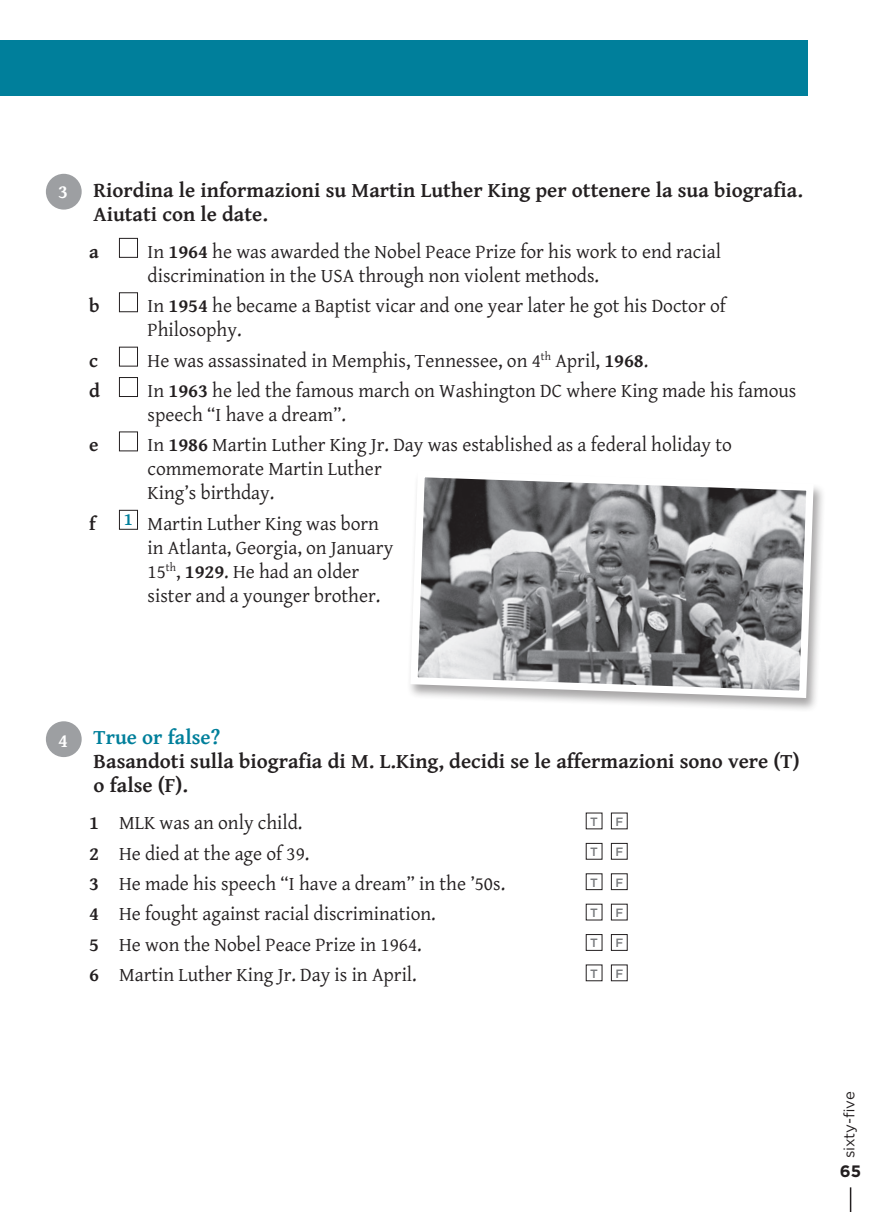
<style>
.page{position:relative;width:893px;height:1212px;background:#fff}
.page>*{position:absolute;margin:0;border:0;box-sizing:border-box;transform-origin:0 0}
.t1{font:700 21px/24px "Kind 06";color:#231f20}
.t2{font:700 21px "Kind 10";color:#007f9b}
.t3{font:19.5px/24px "Kind 10";color:#231f20}
.t4{font:700 19.5px "Kind 10";color:#231f20}
.t5{font:700 19.5px "Kind 10";color:#fff}
.t6{font:700 16.5px "Gotham";color:#231f20}
.t7{font:15px "Gotham";letter-spacing:-.005em;color:#231f20}
.t8{font:500 12px "Gotham";color:#76787b}
.s1{font-weight:700}
</style>
<div class="page">
<div style="left:0;top:40px;width:808px;height:56px;background:#007f9b"></div>
<svg style="left:850px;top:1187px;width:1px;height:25px"></svg>
<div style="left:119px;top:238px;width:19px;height:20px;border:1px solid #231f20"></div>
<div style="left:119px;top:292px;width:19px;height:20px;border:1px solid #231f20"></div>
<div style="left:119px;top:347px;width:19px;height:19px;border:1px solid #231f20"></div>
<div style="left:119px;top:377px;width:19px;height:20px;border:1px solid #231f20"></div>
<div style="left:119px;top:431px;width:19px;height:20px;border:1px solid #231f20"></div>
<div style="left:119px;top:510px;width:19px;height:20px;border:1px solid #231f20"></div>
<div style="left:611px;top:813px;width:17px;height:16px;border:1px solid #231f20"></div>
<div style="left:586px;top:843px;width:16px;height:16px;border:1px solid #231f20"></div>
<div style="left:611px;top:843px;width:17px;height:16px;border:1px solid #231f20"></div>
<div style="left:586px;top:873px;width:16px;height:17px;border:1px solid #231f20"></div>
<div style="left:611px;top:873px;width:17px;height:17px;border:1px solid #231f20"></div>
<div style="left:611px;top:904px;width:17px;height:16px;border:1px solid #231f20"></div>
<div style="left:586px;top:934px;width:16px;height:17px;border:1px solid #231f20"></div>
<div style="left:611px;top:934px;width:17px;height:17px;border:1px solid #231f20"></div>
<div style="left:611px;top:964px;width:17px;height:17px;border:1px solid #231f20"></div>
<div style="left:46px;top:174px;width:36px;height:36px;background:#9d9fa2;border-radius:50%"></div>
<div style="left:46px;top:721px;width:36px;height:36px;background:#9d9fa2;border-radius:50%"></div>
<div style="left:407px;top:470px;width:419px;height:243px;background:#231f20;opacity:.4"></div>
<svg style="left:407px;top:470px;width:410px;height:232px"></svg>
<p class="t5" style="left:58px;top:177px;width:11px">3</p>
<p class="t1" style="left:94px;top:177px;width:711px">Riordina le informazioni su Martin Luther King per ottenere la sua biografia.<br>Aiutati con le date.</p>
<p class="t4" style="left:89px;top:237px;width:11px">a</p>
<p class="t3" style="left:148px;top:238px;width:575px">In <span class="s1">1964</span> he was awarded the Nobel Peace Prize for his work to end racial discrimination in the USA through non violent methods.</p>
<p class="t4" style="left:89px;top:291px;width:12px">b</p>
<p class="t3" style="left:148px;top:293px;width:580px">In <span class="s1">1954</span> he became a Baptist vicar and one year later he got his Doctor of<br>Philosophy.</p>
<p class="t4" style="left:89px;top:345px;width:10px">c</p>
<p class="t3" style="left:148px;top:347px;width:502px">He was assassinated in Memphis, Tennessee, on 4<sup>th</sup> April, <span class="s1">1968</span>.</p>
<p class="t4" style="left:89px;top:376px;width:12px">d</p>
<p class="t3" style="left:148px;top:377px;width:650px">In <span class="s1">1963</span> he led the famous march on Washington DC where King made his famous speech “I have a dream”.</p>
<p class="t4" style="left:89px;top:430px;width:11px">e</p>
<p class="t3" style="left:148px;top:432px;width:586px">In <span class="s1">1986</span> Martin Luther King Jr. Day was established as a federal holiday to commemorate Martin Luther<br>King’s birthday.</p>
<p class="t4" style="left:89px;top:509px;width:8px">f</p>
<p class="t3" style="left:148px;top:510px;width:247px;text-indent:-24px"><sup>1</sup> Martin Luther King was born in Atlanta, Georgia, on January<br>15<sup>th</sup>, <span class="s1">1929</span>. He had an older sister and a younger brother.</p>
<p class="t5" style="left:58px;top:726px;width:11px">4</p>
<p class="t2" style="left:94px;top:722px;width:128px">True or false?</p>
<p class="t1" style="left:94px;top:749px;width:708px">Basandoti sulla biografia di M. L.King, decidi se le affermazioni sono vere (T) o false (F).</p>
<p class="t3" style="left:89px;top:810px;width:215px"><span class="s1">1</span> MLK was an only child.</p>
<p class="t8" style="left:590px;top:815px;width:34px">T F</p>
<p class="t3" style="left:89px;top:840px;width:222px"><span class="s1">2</span> He died at the age of 39.</p>
<p class="t8" style="left:590px;top:845px;width:34px">T F</p>
<p class="t3" style="left:89px;top:870px;width:417px"><span class="s1">3</span> He made his speech “I have a dream” in the ’50s.</p>
<p class="t8" style="left:590px;top:876px;width:34px">T F</p>
<p class="t3" style="left:89px;top:901px;width:348px"><span class="s1">4</span> He fought against racial discrimination.</p>
<p class="t8" style="left:590px;top:906px;width:34px">T F</p>
<p class="t3" style="left:89px;top:931px;width:334px"><span class="s1">5</span> He won the Nobel Peace Prize in 1964.</p>
<p class="t8" style="left:590px;top:936px;width:34px">T F</p>
<p class="t3" style="left:89px;top:962px;width:329px"><span class="s1">6</span> Martin Luther King Jr. Day is in April.</p>
<p class="t8" style="left:590px;top:967px;width:34px">T F</p>
<p class="t7" style="left:841px;top:1158px;width:68px;rotate:-90deg">sixty-five</p>
<p class="t6" style="left:840px;top:1161px;width:23px">65</p>
</div>
